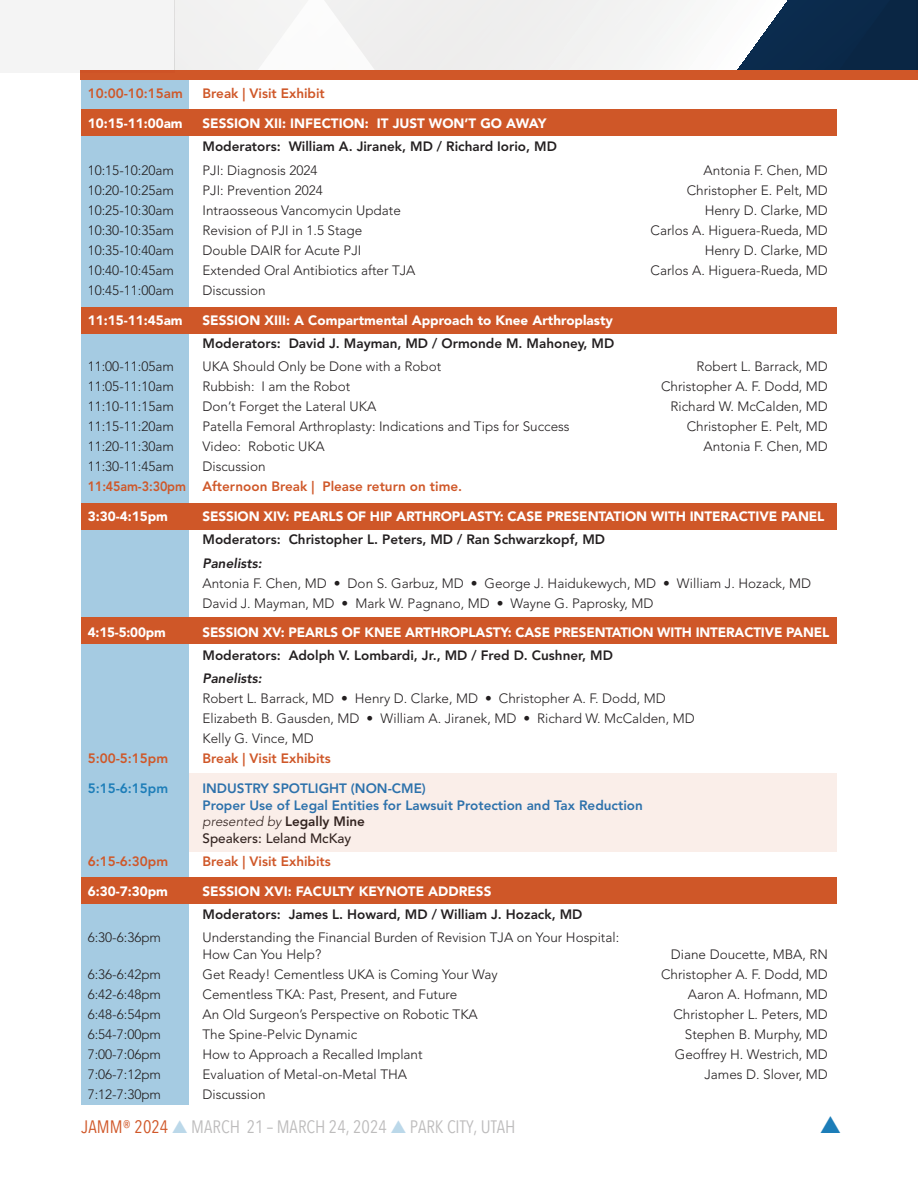
<style>
.page{position:relative;width:918px;height:1188px;background:#fff}
.page>*{position:absolute;margin:0;border:0;box-sizing:border-box;transform-origin:0 0}
.t1{font:18px "Avenir Next Condensed";color:rgb(35 31 32/.3)}
.t2{font:300 13.5px/16.5px "Avenir LT Std";color:#231f20}
.t3{font:900 13.5px "Avenir LT Std";letter-spacing:-.01em;color:#fff}
.t4{font:800 13.5px "Avenir LT Std";color:#231f20}
.t5{font:800 13.5px "Avenir LT Std";color:#cf5728}
.t6{font:800 13.5px "Avenir LT Std";color:#1c75ba}
.t7{font:800 13.5px "Avenir LT Std";color:#cf5728;scale:.93 1}
.t8{font:italic 300 13.5px "Avenir LT Std";color:#231f20}
.t9{font:italic 800 13.5px "Avenir LT Std";color:#231f20}
.t10{font:500 13.5px "Avenir LT Std";color:#231f20}
.t11{font:800 13.5px "Avenir LT Std";color:#1c7db8}
.s1{font-weight:800;font-style:normal}
.s2{color:#d05728}
.s3{color:rgb(28 125 184/.3)}
</style>
<div class="page">
<div style="left:81px;top:80px;width:108px;height:1026px;background:#a5cbe2"></div>
<div style="left:81px;top:109px;width:756px;height:27px;background:#cf5728"></div>
<svg style="left:175px;top:0;width:653px;height:70px"></svg>
<div style="left:828px;top:0;width:88px;height:70px;background:#0a2644"></div>
<div style="left:81px;top:70px;width:837px;height:10px;background:#d05728"></div>
<div style="left:0;top:0;width:175px;height:73px;background:#f4f4f4"></div>
<hr style="left:916px;top:0;width:2px;height:73px;background:#231f20">
<div style="left:81px;top:503px;width:756px;height:27px;background:#cf5728"></div>
<div style="left:81px;top:878px;width:756px;height:26px;background:#cf5728"></div>
<div style="left:81px;top:617px;width:756px;height:27px;background:#cf5728"></div>
<div style="left:81px;top:307px;width:756px;height:27px;background:#cf5728"></div>
<div style="left:189px;top:774px;width:648px;height:78px;background:#faeee9"></div>
<p class="t5" style="left:88px;top:85px;width:97px">10:00-10:15am</p>
<p class="t5" style="left:202px;top:85px;width:124px">Break | Visit Exhibit</p>
<p class="t3" style="left:88px;top:115px;width:96px">10:15-11:00am</p>
<p class="t3" style="left:202px;top:115px;width:345px">SESSION XII: INFECTION: IT JUST WON’T GO AWAY</p>
<p class="t4" style="left:202px;top:139px;width:356px">Moderators: William A. Jiranek, MD / Richard Iorio, MD</p>
<p class="t2" style="left:88px;top:162px;width:88px">10:15-10:20am</p>
<p class="t2" style="left:202px;top:162px;width:117px">PJI: Diagnosis 2024</p>
<p class="t2" style="left:704px;top:162px;width:126px">Antonia F. Chen, MD</p>
<p class="t2" style="left:88px;top:182px;width:88px">10:20-10:25am</p>
<p class="t2" style="left:202px;top:182px;width:122px">PJI: Prevention 2024</p>
<p class="t2" style="left:687px;top:182px;width:143px">Christopher E. Pelt, MD</p>
<p class="t2" style="left:88px;top:202px;width:88px">10:25-10:30am</p>
<p class="t2" style="left:202px;top:202px;width:200px">Intraosseous Vancomycin Update</p>
<p class="t2" style="left:705px;top:202px;width:125px">Henry D. Clarke, MD</p>
<p class="t2" style="left:88px;top:222px;width:88px">10:30-10:35am</p>
<p class="t2" style="left:202px;top:222px;width:161px">Revision of PJI in 1.5 Stage</p>
<p class="t2" style="left:651px;top:222px;width:179px">Carlos A. Higuera-Rueda, MD</p>
<p class="t2" style="left:88px;top:242px;width:88px">10:35-10:40am</p>
<p class="t2" style="left:202px;top:242px;width:160px">Double DAIR for Acute PJI</p>
<p class="t2" style="left:705px;top:242px;width:125px">Henry D. Clarke, MD</p>
<p class="t2" style="left:88px;top:262px;width:88px">10:40-10:45am</p>
<p class="t2" style="left:202px;top:262px;width:215px">Extended Oral Antibiotics after TJA</p>
<p class="t2" style="left:651px;top:262px;width:179px">Carlos A. Higuera-Rueda, MD</p>
<p class="t2" style="left:88px;top:282px;width:88px">10:45-11:00am</p>
<p class="t2" style="left:202px;top:282px;width:65px">Discussion</p>
<p class="t3" style="left:88px;top:312px;width:96px">11:15-11:45am</p>
<p class="t3" style="left:202px;top:312px;width:412px">SESSION XIII: A Compartmental Approach to Knee Arthroplasty</p>
<p class="t4" style="left:202px;top:335px;width:413px">Moderators: David J. Mayman, MD / Ormonde M. Mahoney, MD</p>
<p class="t2" style="left:88px;top:358px;width:88px">11:00-11:05am</p>
<p class="t2" style="left:202px;top:358px;width:240px">UKA Should Only be Done with a Robot</p>
<p class="t2" style="left:696px;top:358px;width:133px">Robert L. Barrack, MD</p>
<p class="t2" style="left:88px;top:378px;width:88px">11:05-11:10am</p>
<p class="t2" style="left:202px;top:378px;width:149px">Rubbish: I am the Robot</p>
<p class="t2" style="left:661px;top:378px;width:168px">Christopher A. F. Dodd, MD</p>
<p class="t2" style="left:88px;top:398px;width:88px">11:10-11:15am</p>
<p class="t2" style="left:202px;top:398px;width:175px">Don’t Forget the Lateral UKA</p>
<p class="t2" style="left:670px;top:398px;width:159px">Richard W. McCalden, MD</p>
<p class="t2" style="left:88px;top:418px;width:88px">11:15-11:20am</p>
<p class="t2" style="left:202px;top:418px;width:369px">Patella Femoral Arthroplasty: Indications and Tips for Success</p>
<p class="t2" style="left:687px;top:418px;width:143px">Christopher E. Pelt, MD</p>
<p class="t2" style="left:88px;top:438px;width:88px">11:20-11:30am</p>
<p class="t2" style="left:202px;top:438px;width:124px">Video: Robotic UKA</p>
<p class="t2" style="left:704px;top:438px;width:126px">Antonia F. Chen, MD</p>
<p class="t2" style="left:88px;top:458px;width:88px">11:30-11:45am</p>
<p class="t2" style="left:202px;top:458px;width:65px">Discussion</p>
<p class="t7" style="left:88px;top:479px;width:404px">11:45am-3:30pm Afternoon Break | Please return on time.</p>
<p class="t3" style="left:88px;top:508px;width:82px">3:30-4:15pm</p>
<p class="t3" style="left:202px;top:508px;width:624px">SESSION XIV: PEARLS OF HIP ARTHROPLASTY: CASE PRESENTATION WITH INTERACTIVE PANEL</p>
<p class="t4" style="left:202px;top:532px;width:404px">Moderators: Christopher L. Peters, MD / Ran Schwarzkopf, MD</p>
<p class="t9" style="left:202px;top:555px;width:61px">Panelists:</p>
<p class="t2" style="left:202px;top:575px;width:610px">Antonia F. Chen, MD • Don S. Garbuz, MD • George J. Haidukewych, MD • William J. Hozack, MD</p>
<p class="t2" style="left:202px;top:595px;width:453px">David J. Mayman, MD • Mark W. Pagnano, MD • Wayne G. Paprosky, MD</p>
<p class="t3" style="left:88px;top:624px;width:80px">4:15-5:00pm</p>
<p class="t3" style="left:203px;top:624px;width:628px">SESSION XV: PEARLS OF KNEE ARTHROPLASTY: CASE PRESENTATION WITH INTERACTIVE PANEL</p>
<p class="t4" style="left:202px;top:647px;width:412px">Moderators: Adolph V. Lombardi, Jr., MD / Fred D. Cushner, MD</p>
<p class="t9" style="left:202px;top:670px;width:61px">Panelists:</p>
<p class="t2" style="left:202px;top:690px;width:465px">Robert L. Barrack, MD • Henry D. Clarke, MD • Christopher A. F. Dodd, MD</p>
<p class="t2" style="left:202px;top:710px;width:494px">Elizabeth B. Gausden, MD • William A. Jiranek, MD • Richard W. McCalden, MD</p>
<p class="t2" style="left:202px;top:730px;width:113px">Kelly G. Vince, MD</p>
<p class="t5" style="left:88px;top:751px;width:82px">5:00-5:15pm</p>
<p class="t5" style="left:202px;top:751px;width:130px">Break | Visit Exhibits</p>
<p class="t11" style="left:88px;top:781px;width:82px">5:15-6:15pm</p>
<p class="t6" style="left:202px;top:781px;width:225px">INDUSTRY SPOTLIGHT (NON-CME)</p>
<p class="t6" style="left:202px;top:797px;width:442px">Proper Use of Legal Entities for Lawsuit Protection and Tax Reduction</p>
<p class="t8" style="left:202px;top:814px;width:164px">presented by <span class="s1">Legally Mine</span></p>
<p class="t10" style="left:202px;top:830px;width:150px">Speakers: Leland McKay</p>
<p class="t5" style="left:88px;top:853px;width:82px">6:15-6:30pm</p>
<p class="t5" style="left:202px;top:853px;width:130px">Break | Visit Exhibits</p>
<p class="t3" style="left:88px;top:883px;width:82px">6:30-7:30pm</p>
<p class="t3" style="left:202px;top:883px;width:290px">SESSION XVI: FACULTY KEYNOTE ADDRESS</p>
<p class="t4" style="left:202px;top:907px;width:381px">Moderators: James L. Howard, MD / William J. Hozack, MD</p>
<p class="t2" style="left:88px;top:930px;width:75px">6:30-6:36pm</p>
<p class="t2" style="left:202px;top:930px;width:418px">Understanding the Financial Burden of Revision TJA on Your Hospital:<br>How Can You Help?</p>
<p class="t2" style="left:671px;top:946px;width:159px">Diane Doucette, MBA, RN</p>
<p class="t2" style="left:88px;top:966px;width:75px">6:36-6:42pm</p>
<p class="t2" style="left:202px;top:966px;width:297px">Get Ready! Cementless UKA is Coming Your Way</p>
<p class="t2" style="left:661px;top:966px;width:168px">Christopher A. F. Dodd, MD</p>
<p class="t2" style="left:88px;top:986px;width:75px">6:42-6:48pm</p>
<p class="t2" style="left:202px;top:986px;width:256px">Cementless TKA: Past, Present, and Future</p>
<p class="t2" style="left:688px;top:986px;width:142px">Aaron A. Hofmann, MD</p>
<p class="t2" style="left:88px;top:1006px;width:75px">6:48-6:54pm</p>
<p class="t2" style="left:202px;top:1006px;width:277px">An Old Surgeon’s Perspective on Robotic TKA</p>
<p class="t2" style="left:673px;top:1006px;width:156px">Christopher L. Peters, MD</p>
<p class="t2" style="left:88px;top:1026px;width:75px">6:54-7:00pm</p>
<p class="t2" style="left:202px;top:1026px;width:156px">The Spine-Pelvic Dynamic</p>
<p class="t2" style="left:685px;top:1026px;width:145px">Stephen B. Murphy, MD</p>
<p class="t2" style="left:88px;top:1046px;width:75px">7:00-7:06pm</p>
<p class="t2" style="left:202px;top:1046px;width:222px">How to Approach a Recalled Implant</p>
<p class="t2" style="left:675px;top:1046px;width:155px">Geoffrey H. Westrich, MD</p>
<p class="t2" style="left:88px;top:1066px;width:75px">7:06-7:12pm</p>
<p class="t2" style="left:202px;top:1066px;width:206px">Evaluation of Metal-on-Metal THA</p>
<p class="t2" style="left:704px;top:1066px;width:125px">James D. Slover, MD</p>
<p class="t2" style="left:88px;top:1086px;width:75px">7:12-7:30pm</p>
<p class="t2" style="left:202px;top:1086px;width:65px">Discussion</p>
<h1 class="t1" style="left:82px;top:1111px;width:436px"><span class="s2">JAMM® 2024</span> <span class="s3">▲</span> MARCH 21 – MARCH 24, 2024 <span class="s3">▲</span> PARK CITY, UTAH</h1>
</div>
